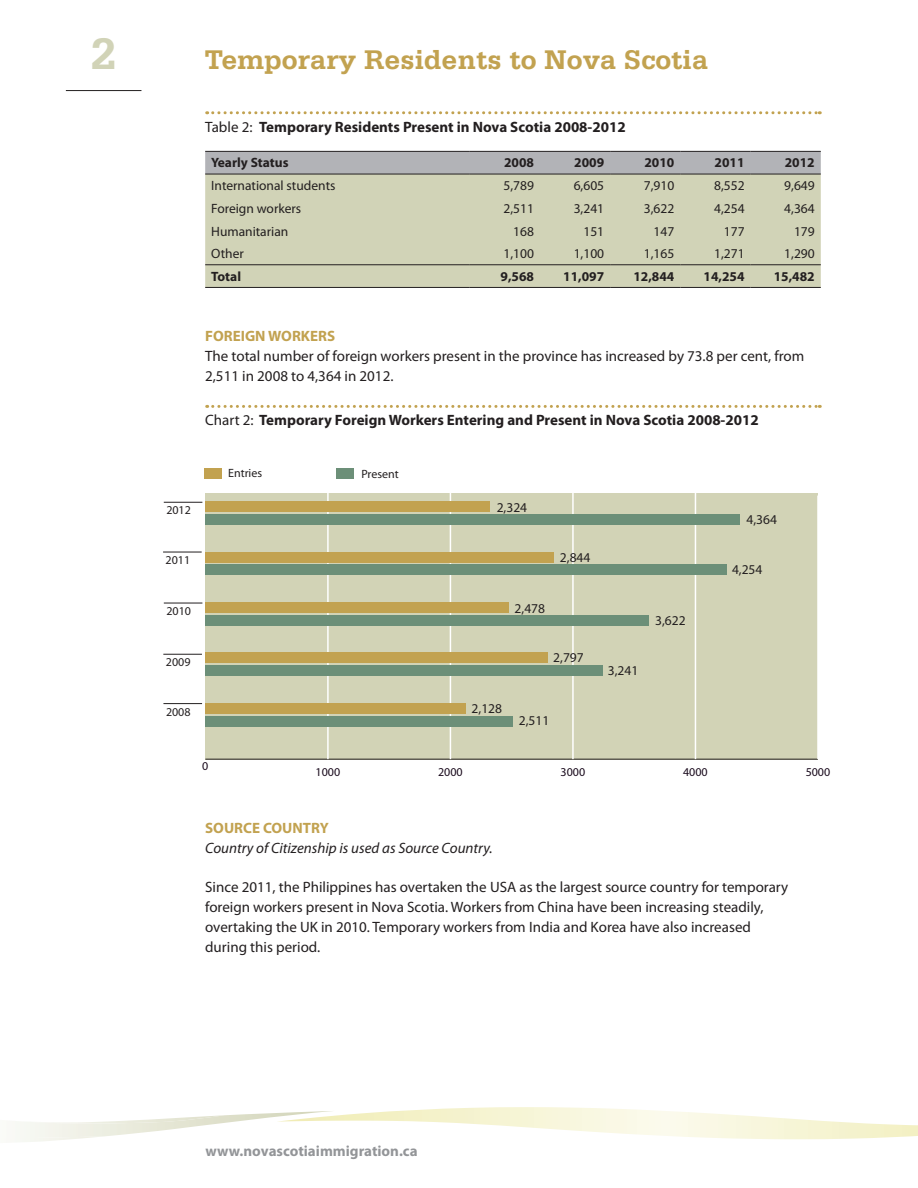
<style>
.page{position:relative;width:918px;height:1188px;background:#fff}
.page>*{position:absolute;margin:0;border:0;box-sizing:border-box;transform-origin:0 0}
.t1{font:700 46.5px "Serifa";color:#d1d3b7}
.t2{font:700 28.5px "Serifa";color:#c2a250}
.t3{font:15px/20px "Myriad Pro";color:#231f20}
.t4{font:700 15px "Myriad Pro";color:#231f20}
.t5{font:italic 15px "Myriad Pro";color:#231f20}
.t6{font:700 15px "Myriad Pro";color:#939598}
.t7{font:700 15px "Myriad Pro";color:#c2a250}
.t8{font:13.5px "Myriad Pro";color:#231f20}
.t9{font:700 13.5px "Myriad Pro";color:#231f20}
.t10{font:12px "Myriad Pro";color:#231f20}
.t11{font:12px "Myriad Pro";color:#1a0b1d}
.s1{font-weight:400}
</style>
<div class="page">
<svg style="left:16px;top:1107px;width:902px;height:35px"></svg>
<hr style="left:66px;top:90px;width:75px;height:1px;background:#231f20">
<div style="left:205px;top:493px;width:613px;height:266px;background:#d2d3b6"></div>
<hr style="left:205px;top:759px;width:613px;height:1px;background:#231f20">
<hr style="left:327px;top:493px;width:2px;height:266px;background:#fff">
<hr style="left:450px;top:493px;width:1px;height:266px;background:#fff">
<hr style="left:572px;top:493px;width:2px;height:266px;background:#fff">
<hr style="left:695px;top:493px;width:1px;height:266px;background:#fff">
<hr style="left:817px;top:496px;width:2px;height:263px;background:#fff">
<div style="left:205px;top:716px;width:308px;height:10px;background:#6c8f78"></div>
<div style="left:205px;top:703px;width:261px;height:10px;background:#c2a250"></div>
<div style="left:205px;top:666px;width:397px;height:10px;background:#6c8f78"></div>
<div style="left:205px;top:653px;width:343px;height:10px;background:#c2a250"></div>
<div style="left:205px;top:615px;width:444px;height:10px;background:#6c8f78"></div>
<div style="left:205px;top:603px;width:304px;height:10px;background:#c2a250"></div>
<div style="left:205px;top:565px;width:522px;height:10px;background:#6c8f78"></div>
<div style="left:205px;top:552px;width:349px;height:10px;background:#c2a250"></div>
<div style="left:205px;top:514px;width:535px;height:10px;background:#6c8f78"></div>
<div style="left:205px;top:502px;width:285px;height:10px;background:#c2a250"></div>
<div style="left:204px;top:469px;width:17px;height:10px;background:#c2a250"></div>
<div style="left:337px;top:469px;width:17px;height:10px;background:#6c8f78"></div>
<hr style="left:164px;top:502px;width:38px;height:1px;background:#231f20">
<hr style="left:163px;top:552px;width:39px;height:1px;background:#231f20">
<hr style="left:163px;top:654px;width:39px;height:1px;background:#231f20">
<hr style="left:164px;top:603px;width:38px;height:1px;background:#231f20">
<hr style="left:163px;top:703px;width:39px;height:1px;background:#231f20">
<svg style="left:207px;top:111px;width:613px;height:3px"></svg>
<svg style="left:207px;top:405px;width:613px;height:3px"></svg>
<div style="left:205px;top:152px;width:616px;height:22px;background:#b2b3b7"></div>
<div style="left:205px;top:175px;width:616px;height:112px;background:#d1d3b7"></div>
<hr style="left:205px;top:151px;width:265px;height:1px;background:#231f20">
<hr style="left:470px;top:151px;width:70px;height:1px;background:#231f20">
<hr style="left:540px;top:151px;width:70px;height:1px;background:#231f20">
<hr style="left:610px;top:151px;width:70px;height:1px;background:#231f20">
<hr style="left:680px;top:151px;width:71px;height:1px;background:#231f20">
<hr style="left:751px;top:151px;width:70px;height:1px;background:#231f20">
<hr style="left:205px;top:174px;width:265px;height:1px;background:#231f20">
<hr style="left:470px;top:174px;width:70px;height:1px;background:#231f20">
<hr style="left:540px;top:174px;width:70px;height:1px;background:#231f20">
<hr style="left:610px;top:174px;width:70px;height:1px;background:#231f20">
<hr style="left:680px;top:174px;width:71px;height:1px;background:#231f20">
<hr style="left:751px;top:174px;width:70px;height:1px;background:#231f20">
<hr style="left:205px;top:264px;width:265px;height:1px;background:#231f20">
<hr style="left:470px;top:264px;width:70px;height:1px;background:#231f20">
<hr style="left:540px;top:264px;width:70px;height:1px;background:#231f20">
<hr style="left:610px;top:264px;width:70px;height:1px;background:#231f20">
<hr style="left:680px;top:264px;width:71px;height:1px;background:#231f20">
<hr style="left:751px;top:264px;width:70px;height:1px;background:#231f20">
<hr style="left:205px;top:287px;width:265px;height:1px;background:#231f20">
<hr style="left:470px;top:287px;width:70px;height:1px;background:#231f20">
<hr style="left:540px;top:287px;width:70px;height:1px;background:#231f20">
<hr style="left:610px;top:287px;width:70px;height:1px;background:#231f20">
<hr style="left:680px;top:287px;width:71px;height:1px;background:#231f20">
<hr style="left:751px;top:287px;width:70px;height:1px;background:#231f20">
<h1 class="t1" style="left:91px;top:26px;width:27px">2</h1>
<h2 class="t2" style="left:205px;top:43px;width:505px">Temporary Residents to Nova Scotia</h2>
<p class="t4" style="left:205px;top:117px;width:422px"><span class="s1">Table 2:</span> Temporary Residents Present in Nova Scotia 2008-2012</p>
<p class="t9" style="left:211px;top:154px;width:79px">Yearly Status</p>
<p class="t9" style="left:504px;top:154px;width:31px">2008</p>
<p class="t9" style="left:574px;top:154px;width:31px">2009</p>
<p class="t9" style="left:644px;top:154px;width:31px">2010</p>
<p class="t9" style="left:715px;top:154px;width:31px">2011</p>
<p class="t9" style="left:785px;top:154px;width:31px">2012</p>
<p class="t8" style="left:211px;top:177px;width:126px">International students</p>
<p class="t8" style="left:504px;top:177px;width:32px">5,789</p>
<p class="t8" style="left:574px;top:177px;width:32px">6,605</p>
<p class="t8" style="left:644px;top:177px;width:32px">7,910</p>
<p class="t8" style="left:714px;top:177px;width:32px">8,552</p>
<p class="t8" style="left:784px;top:177px;width:32px">9,649</p>
<p class="t8" style="left:211px;top:200px;width:92px">Foreign workers</p>
<p class="t8" style="left:504px;top:200px;width:32px">2,511</p>
<p class="t8" style="left:574px;top:200px;width:32px">3,241</p>
<p class="t8" style="left:644px;top:200px;width:32px">3,622</p>
<p class="t8" style="left:714px;top:200px;width:32px">4,254</p>
<p class="t8" style="left:784px;top:200px;width:32px">4,364</p>
<p class="t8" style="left:211px;top:223px;width:79px">Humanitarian</p>
<p class="t8" style="left:513px;top:223px;width:22px">168</p>
<p class="t8" style="left:583px;top:223px;width:22px">151</p>
<p class="t8" style="left:654px;top:223px;width:22px">147</p>
<p class="t8" style="left:724px;top:223px;width:22px">177</p>
<p class="t8" style="left:794px;top:223px;width:22px">179</p>
<p class="t8" style="left:211px;top:245px;width:34px">Other</p>
<p class="t8" style="left:504px;top:245px;width:32px">1,100</p>
<p class="t8" style="left:574px;top:245px;width:32px">1,100</p>
<p class="t8" style="left:644px;top:245px;width:32px">1,165</p>
<p class="t8" style="left:714px;top:245px;width:32px">1,271</p>
<p class="t8" style="left:784px;top:245px;width:32px">1,290</p>
<p class="t9" style="left:211px;top:268px;width:31px">Total</p>
<p class="t9" style="left:501px;top:268px;width:35px">9,568</p>
<p class="t9" style="left:563px;top:268px;width:42px">11,097</p>
<p class="t9" style="left:633px;top:268px;width:42px">12,844</p>
<p class="t9" style="left:704px;top:268px;width:42px">14,254</p>
<p class="t9" style="left:774px;top:268px;width:42px">15,482</p>
<p class="t7" style="left:205px;top:327px;width:131px">FOREIGN WORKERS</p>
<p class="t3" style="left:205px;top:346px;width:601px">The total number of foreign workers present in the province has increased by 73.8 per cent, from<br>2,511 in 2008 to 4,364 in 2012.</p>
<p class="t4" style="left:205px;top:410px;width:555px"><span class="s1">Chart 2:</span> Temporary Foreign Workers Entering and Present in Nova Scotia 2008-2012</p>
<p class="t10" style="left:228px;top:466px;width:36px">Entries</p>
<p class="t10" style="left:361px;top:466px;width:39px">Present</p>
<p class="t10" style="left:166px;top:503px;width:26px">2012</p>
<p class="t8" style="left:497px;top:499px;width:32px">2,324</p>
<p class="t8" style="left:746px;top:511px;width:32px">4,364</p>
<p class="t10" style="left:166px;top:553px;width:26px">2011</p>
<p class="t8" style="left:560px;top:549px;width:32px">2,844</p>
<p class="t8" style="left:732px;top:562px;width:32px">4,254</p>
<p class="t10" style="left:166px;top:604px;width:26px">2010</p>
<p class="t8" style="left:515px;top:600px;width:32px">2,478</p>
<p class="t8" style="left:655px;top:612px;width:32px">3,622</p>
<p class="t10" style="left:166px;top:655px;width:26px">2009</p>
<p class="t8" style="left:553px;top:649px;width:32px">2,797</p>
<p class="t8" style="left:608px;top:662px;width:32px">3,241</p>
<p class="t10" style="left:166px;top:704px;width:26px">2008</p>
<p class="t8" style="left:472px;top:700px;width:32px">2,128</p>
<p class="t8" style="left:519px;top:713px;width:32px">2,511</p>
<p class="t11" style="left:202px;top:758px;width:8px">0</p>
<p class="t11" style="left:316px;top:764px;width:26px">1000</p>
<p class="t11" style="left:438px;top:764px;width:26px">2000</p>
<p class="t11" style="left:561px;top:764px;width:26px">3000</p>
<p class="t11" style="left:683px;top:764px;width:26px">4000</p>
<p class="t11" style="left:806px;top:764px;width:26px">5000</p>
<p class="t7" style="left:205px;top:818px;width:125px">SOURCE COUNTRY</p>
<p class="t5" style="left:205px;top:838px;width:289px">Country of Citizenship is used as Source Country.</p>
<p class="t3" style="left:205px;top:877px;width:585px">Since 2011, the Philippines has overtaken the USA as the largest source country for temporary foreign workers present in Nova Scotia. Workers from China have been increasing steadily, overtaking the UK in 2010. Temporary workers from India and Korea have also increased during this period.</p>
<p class="t6" style="left:206px;top:1141px;width:214px">www.novascotiaimmigration.ca</p>
</div>
